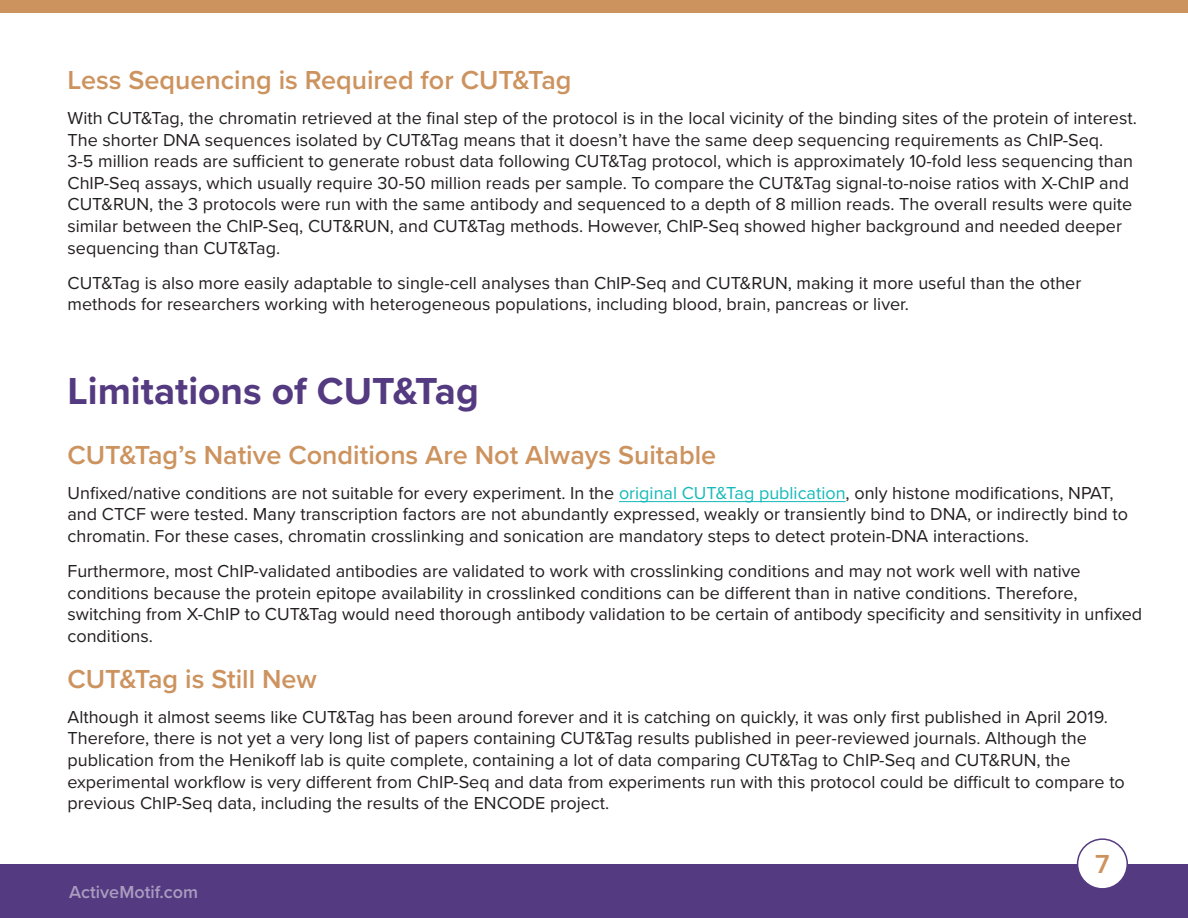
<style>
.page{position:relative;width:1188px;height:918px;background:#fff}
.page>*{position:absolute;margin:0;border:0;box-sizing:border-box;transform-origin:0 0}
.Titles{font:700 39px "Proxima Nova";color:#543a80}
.Subtitle{font:600 27px "Proxima Nova";color:#cd935f}
.Body_copy{font:18px/21.6px "Proxima Nova";color:#231f20}
.t1{font:600 18px "Proxima Nova";color:#a99cbf}
.s1{color:#15b9bb}
</style>
<div class="page">
<div style="left:0;top:864px;width:1188px;height:54px;background:#543a80"></div>
<div style="left:1078px;top:839px;width:49px;height:50px;background:#fff;border-radius:50%"></div>
<div style="left:1077px;top:838px;width:51px;height:52px;border:2px solid #543a80;border-radius:50%"></div>
<div style="left:0;top:0;width:1188px;height:14px;background:#cd935f"></div>
<hr style="left:619px;top:501px;width:227px;height:1px;background:#15b9bb">
<p class="Subtitle" style="left:68px;top:60px;width:506px">Less Sequencing is Required for CUT&amp;Tag</p>
<p class="Body_copy" style="left:68px;top:106px;width:1071px">With CUT&amp;Tag, the chromatin retrieved at the final step of the protocol is in the local vicinity of the binding sites of the protein of interest.<br>The shorter DNA sequences isolated by CUT&amp;Tag means that it doesn’t have the same deep sequencing requirements as ChIP-Seq.<br>3-5 million reads are sufficient to generate robust data following CUT&amp;Tag protocol, which is approximately 10-fold less sequencing than ChIP-Seq assays, which usually require 30-50 million reads per sample. To compare the CUT&amp;Tag signal-to-noise ratios with X-ChIP and CUT&amp;RUN, the 3 protocols were run with the same antibody and sequenced to a depth of 8 million reads. The overall results were quite similar between the ChIP-Seq, CUT&amp;RUN, and CUT&amp;Tag methods. However, ChIP-Seq showed higher background and needed deeper sequencing than CUT&amp;Tag.</p>
<p class="Body_copy" style="left:68px;top:271px;width:1015px">CUT&amp;Tag is also more easily adaptable to single-cell analyses than ChIP-Seq and CUT&amp;RUN, making it more useful than the other methods for researchers working with heterogeneous populations, including blood, brain, pancreas or liver.</p>
<p class="Titles" style="left:68px;top:362px;width:413px">Limitations of CUT&amp;Tag</p>
<p class="Subtitle" style="left:68px;top:435px;width:650px">CUT&amp;Tag’s Native Conditions Are Not Always Suitable</p>
<p class="Body_copy" style="left:68px;top:481px;width:1062px">Unfixed/native conditions are not suitable for every experiment. In the <span class="s1">original CUT&amp;Tag publication</span>, only histone modifications, NPAT, and CTCF were tested. Many transcription factors are not abundantly expressed, weakly or transiently bind to DNA, or indirectly bind to chromatin. For these cases, chromatin crosslinking and sonication are mandatory steps to detect protein-DNA interactions.</p>
<p class="Body_copy" style="left:68px;top:559px;width:1076px">Furthermore, most ChIP-validated antibodies are validated to work with crosslinking conditions and may not work well with native conditions because the protein epitope availability in crosslinked conditions can be different than in native conditions. Therefore, switching from X-ChIP to CUT&amp;Tag would need thorough antibody validation to be certain of antibody specificity and sensitivity in unfixed conditions.</p>
<p class="Subtitle" style="left:68px;top:659px;width:251px">CUT&amp;Tag is Still New</p>
<p class="Body_copy" style="left:68px;top:705px;width:1059px">Although it almost seems like CUT&amp;Tag has been around forever and it is catching on quickly, it was only first published in April 2019.<br>Therefore, there is not yet a very long list of papers containing CUT&amp;Tag results published in peer-reviewed journals. Although the publication from the Henikoff lab is quite complete, containing a lot of data comparing CUT&amp;Tag to ChIP-Seq and CUT&amp;RUN, the experimental workflow is very different from ChIP-Seq and data from experiments run with this protocol could be difficult to compare to previous ChIP-Seq data, including the results of the ENCODE project.</p>
<p class="t1" style="left:69px;top:878px;width:130px">ActiveMotif.com</p>
<h2 class="Subtitle" style="left:1095px;top:844px;width:16px">7</h2>
</div>
